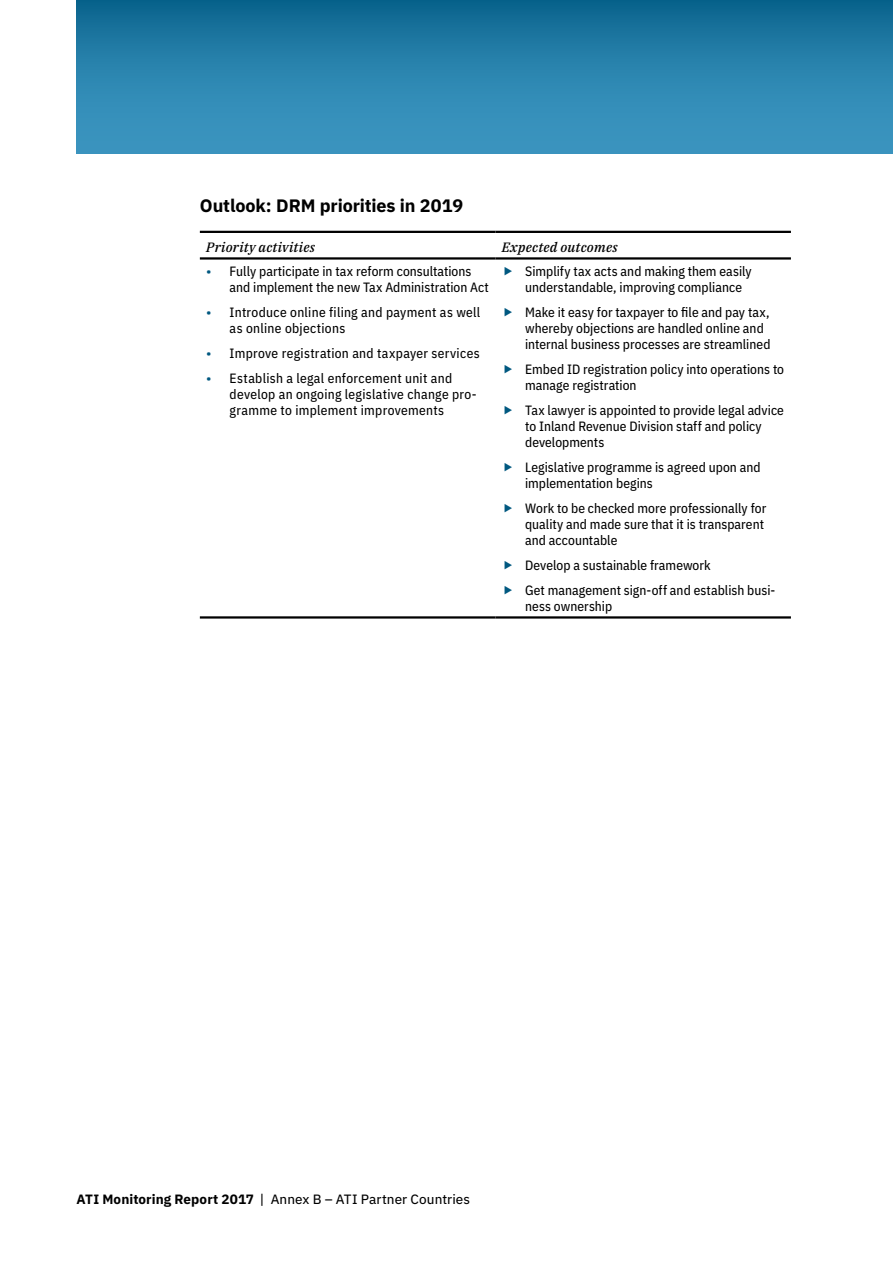
<style>
.page{position:relative;width:893px;height:1263px;background:#fff}
.page>*{position:absolute;margin:0;border:0;box-sizing:border-box;transform-origin:0 0}
.t1{font:700 18px "IBM Plex Sans";letter-spacing:-.005em;color:#000}
.t2{font:13.5px/16.2px "IBM Plex Sans Cond Text";letter-spacing:.005em;color:#000}
.t3{font:13.5px/16.2px "IBM Plex Sans Cond Text";letter-spacing:.025em;color:#000}
.t4{font:13.5px "IBM Plex Sans Text";letter-spacing:.005em;color:#000}
.t5{font:italic 500 13.5px "IBM Plex Serif";letter-spacing:.015em;color:#000}
.s1{font-family:"IBM Plex Sans Text";color:#005880}
.s2{font-family:"IBM Plex Sans";font-weight:700}
</style>
<div class="page">
<div style="left:77px;top:0;width:816px;height:153px;background:linear-gradient(to bottom,#0f6992,#429cc7)"></div>
<hr style="left:200px;top:231px;width:295px;height:2px;background:#000">
<hr style="left:495px;top:231px;width:296px;height:2px;background:#000">
<hr style="left:200px;top:257px;width:295px;height:3px;background:#000">
<hr style="left:495px;top:257px;width:296px;height:3px;background:#000">
<hr style="left:200px;top:616px;width:295px;height:3px;background:#000">
<hr style="left:495px;top:616px;width:296px;height:3px;background:#000">
<h1 class="t1" style="left:200px;top:191px;width:265px">Outlook: DRM priorities in 2019</h1>
<p class="t5" style="left:206px;top:237px;width:110px">Priority activities</p>
<p class="t5" style="left:502px;top:237px;width:117px">Expected outcomes</p>
<p class="t2" style="left:230px;top:262px;width:261px;text-indent:-23px"><span class="s1">•</span> Fully participate in tax reform consultations and implement the new Tax Administration Act</p>
<p class="t3" style="left:230px;top:303px;width:252px;text-indent:-23px"><span class="s1">•</span> Introduce online filing and payment as well as online objections</p>
<p class="t3" style="left:206px;top:344px;width:275px"><span class="s1">•</span> Improve registration and taxpayer services</p>
<p class="t3" style="left:230px;top:369px;width:249px;text-indent:-23px"><span class="s1">•</span> Establish a legal enforcement unit and develop an ongoing legislative change pro&shy;gramme to implement improvements</p>
<p class="t2" style="left:525px;top:262px;width:228px">Simplify tax acts and making them easily understandable, improving compliance</p>
<p class="t2" style="left:525px;top:303px;width:247px">Make it easy for taxpayer to file and pay tax, whereby objections are handled online and internal business processes are streamlined</p>
<p class="t2" style="left:525px;top:360px;width:260px">Embed ID registration policy into operations to manage registration</p>
<p class="t2" style="left:525px;top:401px;width:260px">Tax lawyer is appointed to provide legal advice to Inland Revenue Division staff and policy developments</p>
<p class="t2" style="left:525px;top:458px;width:237px">Legislative programme is agreed upon and implementation begins</p>
<p class="t2" style="left:525px;top:499px;width:243px">Work to be checked more professionally for quality and made sure that it is transparent and accountable</p>
<p class="t2" style="left:525px;top:552px;width:252px;line-height:24.8px">Develop a sustainable framework<br>Get management sign-off and establish busi-</p>
<p class="t2" style="left:525px;top:597px;width:89px">ness ownership</p>
<p class="t4" style="left:77px;top:1189px;width:395px"><span class="s2">ATI Monitoring Report 2017</span> | Annex B – ATI Partner Countries</p>
</div>
